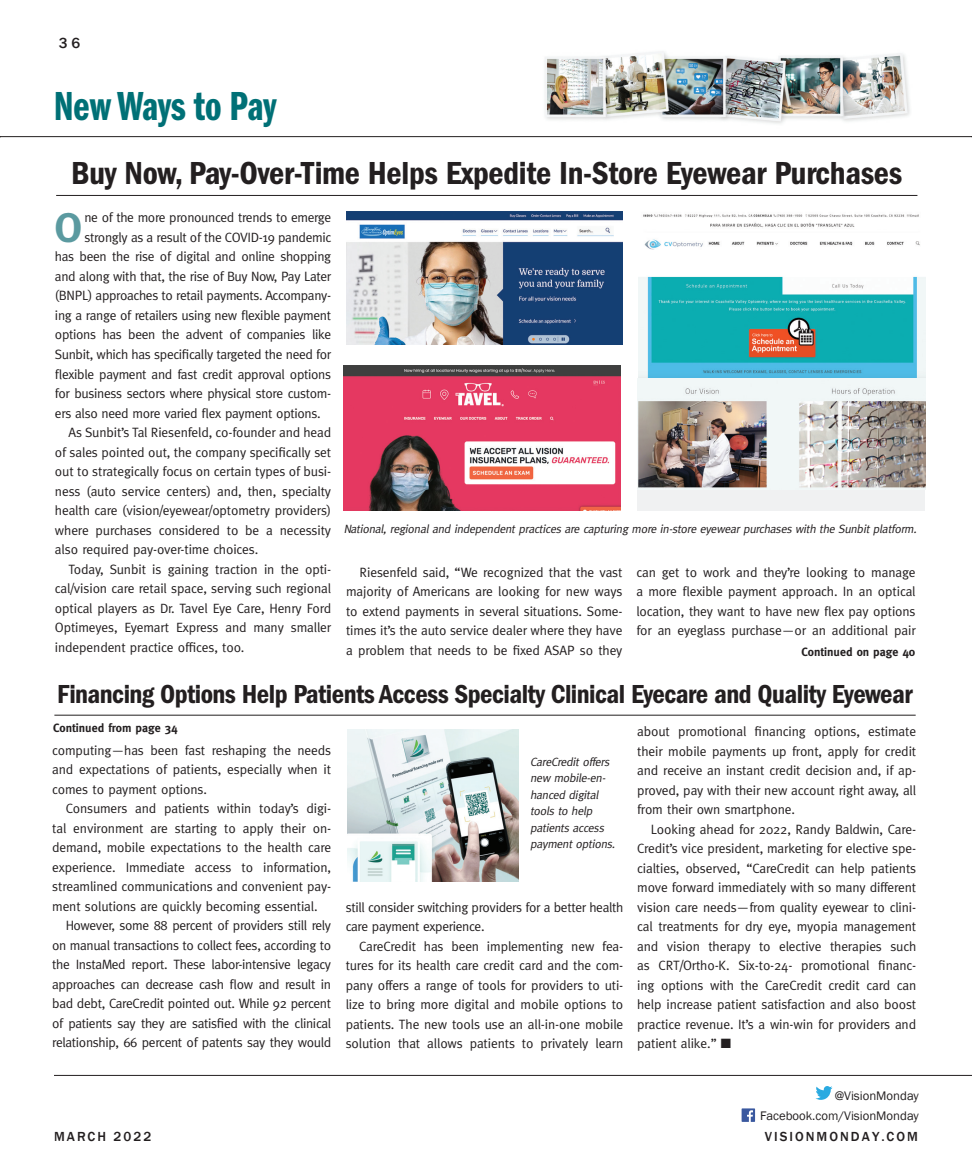
<style>
.page{position:relative;width:972px;height:1175px;background:#fff}
.page>*{position:absolute;margin:0;border:0;box-sizing:border-box;transform-origin:0 0}
.t1{font:42px "Franklin Gothic Demi Cmpr";letter-spacing:-.01em;color:#007076}
.t2{font:700 41.55px "Meta";color:#5b9aa0}
.Blue_Tint_Box_Head_2{font:600 condensed 33px "Franklin Gothic";letter-spacing:-.01em;color:#231f20}
.Blue_Tint_Box_Head_2-2{font:600 condensed 27px "Franklin Gothic";letter-spacing:-.02em;color:#231f20}
.CATEGORY{font:500 15px "Franklin Gothic";color:#231f20}
.t3{font:13.5px/19.5px "Meta";letter-spacing:-.025em;color:#231f20;text-align:justify}
.CATEGORY-2{font:500 13.5px "Franklin Gothic";letter-spacing:.15em;color:#231f20}
.t4{font:12.75px "Franklin Gothic";color:#231f20}
.t5{font:italic 12px/16.5px "Meta";color:#231f20}
.t6{font:700 12px "Meta";color:#231f20}
</style>
<div class="page">
<svg style="left:742px;top:1108px;width:13px;height:13px"></svg>
<svg style="left:815px;top:1086px;width:18px;height:13px"></svg>
<hr style="left:0;top:136px;width:972px;height:1px;background:#231f20">
<hr style="left:56px;top:195px;width:861px;height:1px;background:#231f20">
<hr style="left:54px;top:1075px;width:918px;height:1px;background:#231f20">
<img style="left:346px;top:212px;width:277px;height:132px">
<img style="left:344px;top:365px;width:276px;height:145px">
<img style="left:637px;top:214px;width:288px;height:165px">
<img style="left:637px;top:379px;width:288px;height:132px">
<hr style="left:54px;top:715px;width:862px;height:1px;background:#231f20">
<img style="left:545px;top:51px;width:365px;height:73px">
<img style="left:348px;top:729px;width:170px;height:152px">
<p class="CATEGORY" style="left:59px;top:33px;width:23px">36</p>
<p class="t1" style="left:54px;top:83px;width:224px">New Ways to Pay</p>
<p class="Blue_Tint_Box_Head_2" style="left:71px;top:154px;width:832px">Buy Now, Pay-Over-Time Helps Expedite In-Store Eyewear Purchases</p>
<p class="t2" style="left:55px;top:203px;width:29px">O</p>
<p class="t3" style="left:84px;top:208px;width:248px">ne of the more pronounced trends to emerge</p>
<p class="t3" style="left:84px;top:227px;width:248px">strongly as a result of the COVID-19 pandemic</p>
<p class="t3" style="left:55px;top:247px;width:278px">has been the rise of digital and online shopping</p>
<p class="t3" style="left:55px;top:266px;width:278px">and along with that, the rise of Buy Now, Pay Later</p>
<p class="t3" style="left:55px;top:286px;width:278px">(BNPL) approaches to retail payments. Accompany-</p>
<p class="t3" style="left:55px;top:305px;width:278px">ing a range of retailers using new flexible payment</p>
<p class="t3" style="left:55px;top:325px;width:278px">options has been the advent of companies like</p>
<p class="t3" style="left:55px;top:344px;width:278px">Sunbit, which has specifically targeted the need for</p>
<p class="t3" style="left:55px;top:364px;width:278px">flexible payment and fast credit approval options</p>
<p class="t3" style="left:55px;top:383px;width:278px">for business sectors where physical store custom-</p>
<p class="t3" style="left:55px;top:403px;width:267px">ers also need more varied flex payment options.</p>
<p class="t3" style="left:55px;top:422px;width:278px;text-indent:14px">As Sunbit’s Tal Riesenfeld, co-founder and head of sales pointed out, the company specifically set out to strategically focus on certain types of busi&shy;ness (auto service centers) and, then, specialty health care (vision/eyewear/optometry providers) where purchases considered to be a necessity also required pay-over-time choices.</p>
<p class="t3" style="left:55px;top:559px;width:278px;text-indent:14px">Today, Sunbit is gaining traction in the opti&shy;cal/vision care retail space, serving such regional optical players as Dr. Tavel Eye Care, Henry Ford Optimeyes, Eyemart Express and many smaller independent practice offices, too.</p>
<p class="t5" style="left:344px;top:520px;width:577px">National, regional and independent practices are capturing more in-store eyewear purchases with the Sunbit platform.</p>
<p class="t3" style="left:346px;top:562px;width:278px;text-indent:14px">Riesenfeld said, “We recognized that the vast majority of Americans are looking for new ways to extend payments in several situations. Some&shy;times it’s the auto service dealer where they have a problem that needs to be fixed ASAP so they</p>
<p class="t3" style="left:636px;top:562px;width:281px">can get to work and they’re looking to manage a more flexible payment approach. In an optical location, they want to have new flex pay options for an eyeglass purchase—or an additional pair</p>
<p class="t6" style="left:802px;top:644px;width:115px">Continued on page 40</p>
<p class="Blue_Tint_Box_Head_2-2" style="left:57px;top:679px;width:857px">Financing Options Help Patients Access Specialty Clinical Eyecare and Quality Eyewear</p>
<p class="t6" style="left:53px;top:721px;width:126px">Continued from page 34</p>
<p class="t3" style="left:52px;top:740px;width:281px">computing—has been fast reshaping the needs and expectations of patients, especially when it comes to payment options.</p>
<p class="t3" style="left:52px;top:798px;width:281px;text-indent:14px">Consumers and patients within today’s digi&shy;tal environment are starting to apply their on&shy;demand, mobile expectations to the health care experience. Immediate access to information, streamlined communications and convenient pay&shy;ment solutions are quickly becoming essential.</p>
<p class="t3" style="left:52px;top:915px;width:281px;text-indent:14px">However, some 88 percent of providers still rely on manual transactions to collect fees, according to the InstaMed report. These labor-intensive legacy approaches can decrease cash flow and result in bad debt, CareCredit pointed out. While 92 percent of patients say they are satisfied with the clinical relationship, 66 percent of patents say they would</p>
<p class="t5" style="left:530px;top:753px;width:89px">CareCredit offers new mobile-en&shy;hanced digital tools to help patients access payment options.</p>
<p class="t3" style="left:346px;top:897px;width:279px">still consider switching providers for a better health care payment experience.</p>
<p class="t3" style="left:346px;top:936px;width:279px;text-indent:14px">CareCredit has been implementing new fea&shy;tures for its health care credit card and the com&shy;pany offers a range of tools for providers to uti&shy;lize to bring more digital and mobile options to patients. The new tools use an all-in-one mobile solution that allows patients to privately learn</p>
<p class="t3" style="left:637px;top:721px;width:281px">about promotional financing options, estimate their mobile payments up front, apply for credit and receive an instant credit decision and, if ap&shy;proved, pay with their new account right away, all from their own smartphone.</p>
<p class="t3" style="left:637px;top:819px;width:281px;text-indent:14px">Looking ahead for 2022, Randy Baldwin, Care-Credit’s vice president, marketing for elective spe&shy;cialties, observed, “CareCredit can help patients move forward immediately with so many different vision care needs—from quality eyewear to clini&shy;cal treatments for dry eye, myopia management and vision therapy to elective therapies such as CRT/Ortho-K. Six-to-24- promotional financ&shy;ing options with the CareCredit credit card can help increase patient satisfaction and also boost practice revenue. It’s a win-win for providers and patient alike.” ■</p>
<p class="t4" style="left:835px;top:1087px;width:86px">@VisionMonday</p>
<p class="t4" style="left:760px;top:1107px;width:160px">Facebook.com/VisionMonday</p>
<p class="CATEGORY-2" style="left:54px;top:1128px;width:99px">MARCH 2022</p>
<p class="CATEGORY-2" style="left:765px;top:1128px;width:155px">VISIONMONDAY.COM</p>
</div>
